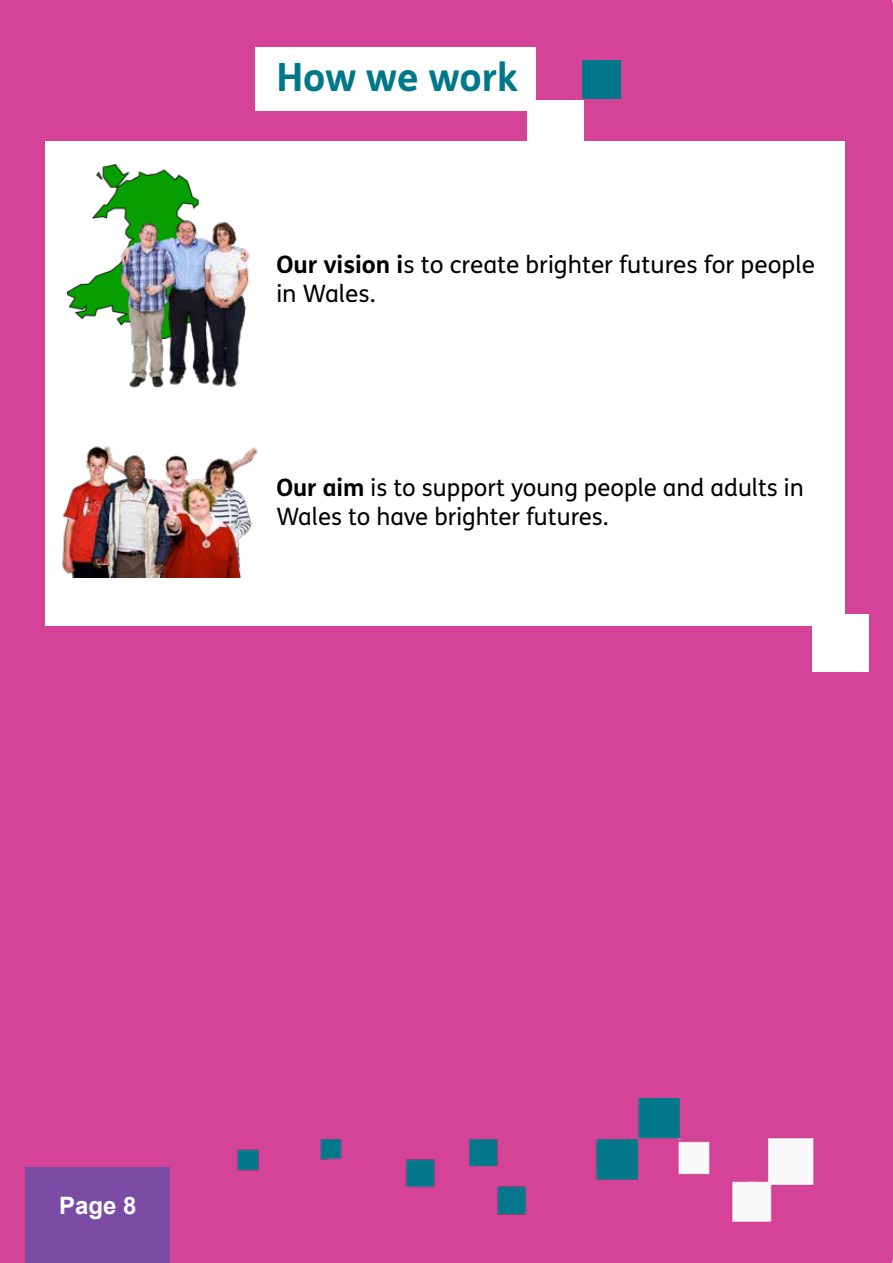
<style>
.page{position:relative;width:893px;height:1263px;background:#d54398}
.page>*{position:absolute;margin:0;border:0;box-sizing:border-box;transform-origin:0 0}
.t1{font:700 39px "FS Me Pro";color:#01778a}
.t2{font:24px/28.8px "FS Me Pro";color:#000}
.t3{font:700 24px "Arial";color:#fff}
.s1{font-weight:700}
</style>
<div class="page">
<div style="left:45px;top:141px;width:799px;height:485px;background:#fff"></div>
<div style="left:583px;top:61px;width:38px;height:38px;background:#01778a"></div>
<div style="left:255px;top:47px;width:281px;height:64px;background:#fff"></div>
<div style="left:527px;top:100px;width:57px;height:57px;background:#fff"></div>
<div style="left:812px;top:614px;width:56px;height:58px;background:#fff"></div>
<img style="left:67px;top:164px;width:133px;height:156px">
<img style="left:99px;top:215px;width:151px;height:173px">
<img style="left:62px;top:446px;width:196px;height:132px">
<div style="left:26px;top:1167px;width:144px;height:96px;background:#7a4ca4"></div>
<img style="left:198px;top:1098px;width:695px;height:149px">
<h2 class="t1" style="left:276px;top:47px;width:243px">How we work</h2>
<p class="t2" style="left:276px;top:249px;width:540px"><span class="s1">Our vision i</span>s to create brighter futures for people in Wales.</p>
<p class="t2" style="left:276px;top:473px;width:529px"><span class="s1">Our aim</span> is to support young people and adults in<br>Wales to have brighter futures.</p>
<p class="t3" style="left:59px;top:1188px;width:79px">Page 8</p>
</div>
